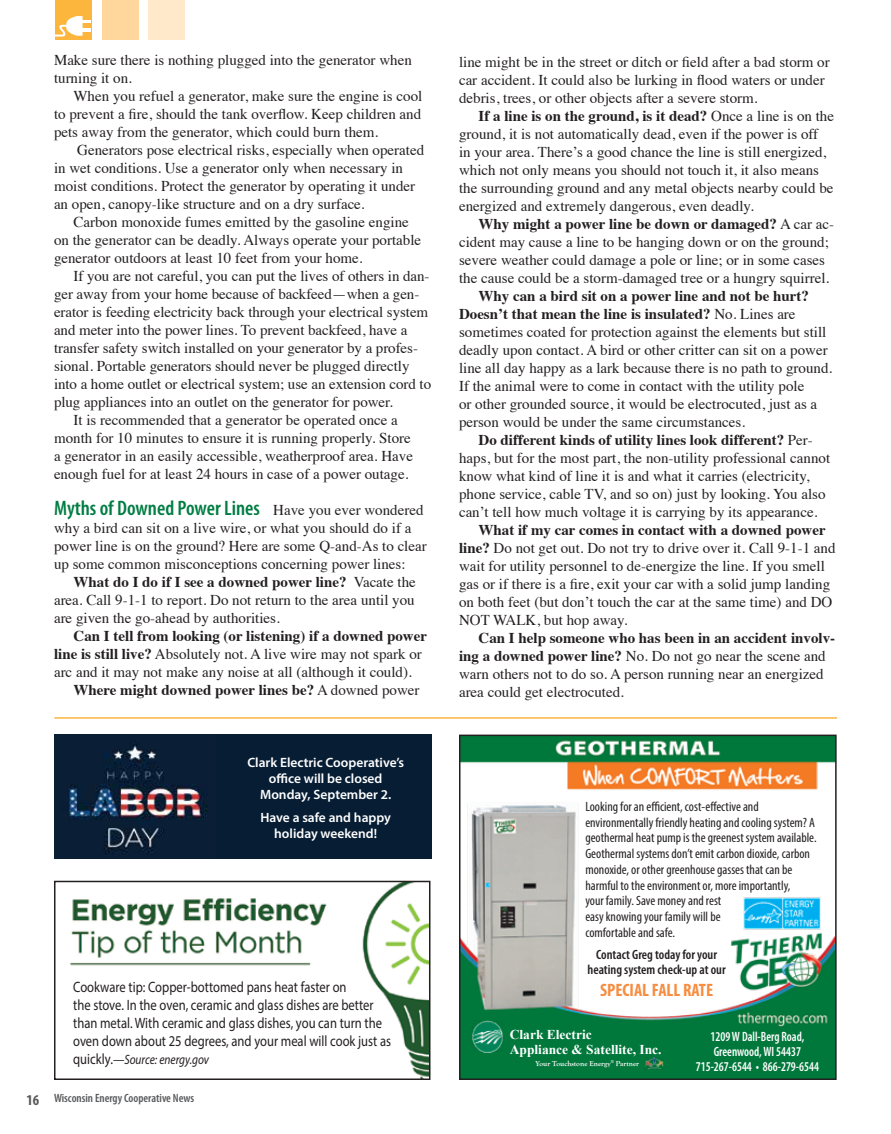
<style>
.page{position:relative;width:891px;height:1134px;background:#fff}
.page>*{position:absolute;margin:0;border:0;box-sizing:border-box;transform-origin:0 0}
.t1{font:600 condensed 21px "Myriad Pro";color:#007d43}
.t2{font:700 condensed 18px "Myriad Pro";color:#f68d40}
.t3{font:15px/18px "Times";color:#231f20}
.t4{font:15px/18px "Myriad Pro";color:#231f20;scale:.84 1}
.t5{font:700 15px "Times";color:#231f20}
.t6{font:condensed 13.5px/15.8px "Myriad Pro";color:#231f20}
.t7{font:600 13.5px/16.2px "Myriad Pro";color:#fff;text-align:center}
.t8{font:600 condensed 13.5px/15px "Myriad Pro";color:#fff;text-align:center;scale:.9 1}
.t9{font:600 condensed 13.5px/15px "Myriad Pro";color:#231f20;text-align:center}
.t10{font:700 13.5px/15px "Times New Roman";color:#fff}
.t11{font:italic 13.5px "Myriad Pro";color:#231f20;scale:.84 1}
.t12{font:600 condensed 12px "Myriad Pro";color:#58595b}
.t13{font:700 7.5px "Goudy Old Style T";color:#fff}
.s1{font-family:"Times";font-weight:400;font-stretch:normal;font-size:15px;color:#231f20}
.s2{font-weight:700}
.s3{font-weight:400}
.s4{font-style:normal;font-size:15px}
.s5{font-style:normal}
.s6{font-weight:700;font-size:15px}
</style>
<div class="page">
<div style="left:56px;top:0;width:36px;height:40px;background:#fcb53d"></div>
<div style="left:102px;top:0;width:37px;height:40px;background:#ffd79c"></div>
<div style="left:148px;top:0;width:37px;height:40px;background:#ffe9ca"></div>
<svg style="left:55px;top:16px;width:35px;height:21px"></svg>
<img style="left:462px;top:738px;width:372px;height:339px">
<div style="left:459px;top:735px;width:378px;height:345px;border:2px solid #231f20"></div>
<img style="left:470px;top:1021px;width:35px;height:31px">
<img style="left:644px;top:1057px;width:19px;height:13px">
<img style="left:70px;top:884px;width:357px;height:193px">
<div style="left:54px;top:881px;width:376px;height:199px;border:2px solid #231f20"></div>
<div style="left:56px;top:735px;width:376px;height:124px;background:#061d34"></div>
<img style="left:54px;top:735px;width:153px;height:124px">
<hr style="left:54px;top:717px;width:783px;height:2px;background:#fcb53d">
<p class="t3" style="left:54px;top:50px;width:359px">Make sure there is nothing plugged into the generator when turning it on.</p>
<p class="t3" style="left:54px;top:86px;width:370px;text-align:justify;text-indent:20px">When you refuel a generator, make sure the engine is cool to prevent a fire, should the tank overflow. Keep children and pets away from the generator, which could burn them.</p>
<p class="t3" style="left:54px;top:140px;width:372px;text-indent:23px">Generators pose electrical risks, especially when operated in wet conditions. Use a generator only when necessary in moist conditions. Protect the generator by operating it under an open, canopy-like structure and on a dry surface.</p>
<p class="t3" style="left:54px;top:212px;width:369px;text-indent:20px">Carbon monoxide fumes emitted by the gasoline engine on the generator can be deadly. Always operate your portable generator outdoors at least 10 feet from your home.</p>
<p class="t3" style="left:74px;top:266px;width:358px">If you are not careful, you can put the lives of others in dan-</p>
<p class="t3" style="left:54px;top:284px;width:367px">ger away from your home because of backfeed—when a gen-</p>
<p class="t3" style="left:54px;top:302px;width:376px">erator is feeding electricity back through your electrical system</p>
<p class="t3" style="left:54px;top:320px;width:355px">and meter into the power lines. To prevent backfeed, have a</p>
<p class="t3" style="left:54px;top:338px;width:366px">transfer safety switch installed on your generator by a profes-</p>
<p class="t3" style="left:54px;top:356px;width:357px">sional. Portable generators should never be plugged directly</p>
<p class="t3" style="left:54px;top:374px;width:379px">into a home outlet or electrical system; use an extension cord to</p>
<p class="t3" style="left:54px;top:392px;width:341px">plug appliances into an outlet on the generator for power.</p>
<p class="t3" style="left:74px;top:410px;width:326px">It is recommended that a generator be operated once a</p>
<p class="t3" style="left:54px;top:428px;width:358px">month for 10 minutes to ensure it is running properly. Store</p>
<p class="t3" style="left:54px;top:446px;width:361px">a generator in an easily accessible, weatherproof area. Have</p>
<p class="t3" style="left:54px;top:464px;width:356px">enough fuel for at least 24 hours in case of a power outage.</p>
<h1 class="t1" style="left:54px;top:495px;width:371px">Myths of Downed Power Lines <span class="s1">Have you ever wondered</span></h1>
<p class="t3" style="left:54px;top:518px;width:374px">why a bird can sit on a live wire, or what you should do if a power line is on the ground? Here are some Q-and-As to clear up some common misconceptions concerning power lines:</p>
<p class="t3" style="left:54px;top:572px;width:363px;text-align:justify;text-indent:20px"><span class="s2">What do I do if I see a downed power line?</span> Vacate the area. Call 9-1-1 to report. Do not return to the area until you are given the go-ahead by authorities.</p>
<p class="t3" style="left:54px;top:626px;width:375px;text-indent:20px"><span class="s2">Can I tell from looking (or listening) if a downed power line is still live?</span> Absolutely not. A live wire may not spark or arc and it may not make any noise at all (although it could).</p>
<p class="t5" style="left:74px;top:676px;width:348px">Where might downed power lines be? <span class="s3">A downed power</span></p>
<p class="t7" style="left:247px;top:754px;width:158px">Clark Electric Cooperative’s office will be closed<br>Monday, September 2.</p>
<p class="t7" style="left:260px;top:809px;width:132px">Have a safe and happy holiday weekend!</p>
<p class="t3" style="left:459px;top:52px;width:372px">line might be in the street or ditch or field after a bad storm or car accident. It could also be lurking in flood waters or under debris, trees, or other objects after a severe storm.</p>
<p class="t3" style="left:459px;top:106px;width:377px;text-indent:20px"><span class="s2">If a line is on the ground, is it dead?</span> Once a line is on the ground, it is not automatically dead, even if the power is off<br>in your area. There’s a good chance the line is still energized, which not only means you should not touch it, it also means the surrounding ground and any metal objects nearby could be energized and extremely dangerous, even deadly.</p>
<p class="t3" style="left:459px;top:214px;width:377px;text-indent:19px"><span class="s2">Why might a power line be down or damaged?</span> A car ac&shy;cident may cause a line to be hanging down or on the ground; severe weather could damage a pole or line; or in some cases the cause could be a storm-damaged tree or a hungry squirrel.</p>
<p class="t3" style="left:459px;top:286px;width:375px;text-indent:20px"><span class="s2">Why can a bird sit on a power line and not be hurt?<br>Doesn’t that mean the line is insulated?</span> No. Lines are sometimes coated for protection against the elements but still deadly upon contact. A bird or other critter can sit on a power line all day happy as a lark because there is no path to ground.<br>If the animal were to come in contact with the utility pole<br>or other grounded source, it would be electrocuted, just as a person would be under the same circumstances.</p>
<p class="t3" style="left:459px;top:430px;width:373px;text-indent:20px"><span class="s2">Do different kinds of utility lines look different?</span> Per&shy;haps, but for the most part, the non-utility professional cannot know what kind of line it is and what it carries (electricity, phone service, cable TV, and so on) just by looking. You also can’t tell how much voltage it is carrying by its appearance.</p>
<p class="t3" style="left:459px;top:520px;width:378px;text-indent:20px"><span class="s2">What if my car comes in contact with a downed power line?</span> Do not get out. Do not try to drive over it. Call 9-1-1 and wait for utility personnel to de-energize the line. If you smell gas or if there is a fire, exit your car with a solid jump landing on both feet (but don’t touch the car at the same time) and DO NOT WALK, but hop away.</p>
<p class="t3" style="left:459px;top:628px;width:378px;text-indent:20px"><span class="s2">Can I help someone who has been in an accident involv&shy;ing a downed power line?</span> No. Do not go near the scene and warn others not to do so. A person running near an energized area could get electrocuted.</p>
<p class="t6" style="left:585px;top:798px;width:233px">Looking for an efficient, cost-effective and environmentally friendly heating and cooling system? A geothermal heat pump is the greenest system available.<br>Geothermal systems don’t emit carbon dioxide, carbon monoxide, or other greenhouse gasses that can be harmful to the environment or, more importantly,<br>your family. Save money and rest<br>easy knowing your family will be<br>comfortable and safe.</p>
<p class="t9" style="left:588px;top:947px;width:140px">Contact Greg today for your heating system check-up at our</p>
<p class="t4" style="left:73px;top:978px;width:327px">Cookware tip: Copper-bottomed pans heat faster on</p>
<p class="t2" style="left:600px;top:978px;width:115px">SPECIAL FALL RATE</p>
<p class="t4" style="left:73px;top:996px;width:380px">the stove. In the oven, ceramic and glass dishes are better than metal. With ceramic and glass dishes, you can turn the oven down about 25 degrees, and your meal will cook just as</p>
<p class="t11" style="left:73px;top:1051px;width:163px"><span class="s4">quickly.</span><span class="s5">—</span>Source: energy.gov</p>
<p class="t10" style="left:510px;top:1026px;width:153px">Clark Electric<br>Appliance &amp; Satellite, Inc.</p>
<p class="t13" style="left:536px;top:1059px;width:105px">Your Touchstone Energy<sup>®</sup> Partner</p>
<p class="t8" style="left:696px;top:1029px;width:138px">1209 W Dall-Berg Road,<br>Greenwood, WI 54437<br>715-267-6544 • 866-279-6544</p>
<p class="t12" style="left:27px;top:1091px;width:169px"><span class="s6">16</span> Wisconsin Energy Cooperative News</p>
</div>
